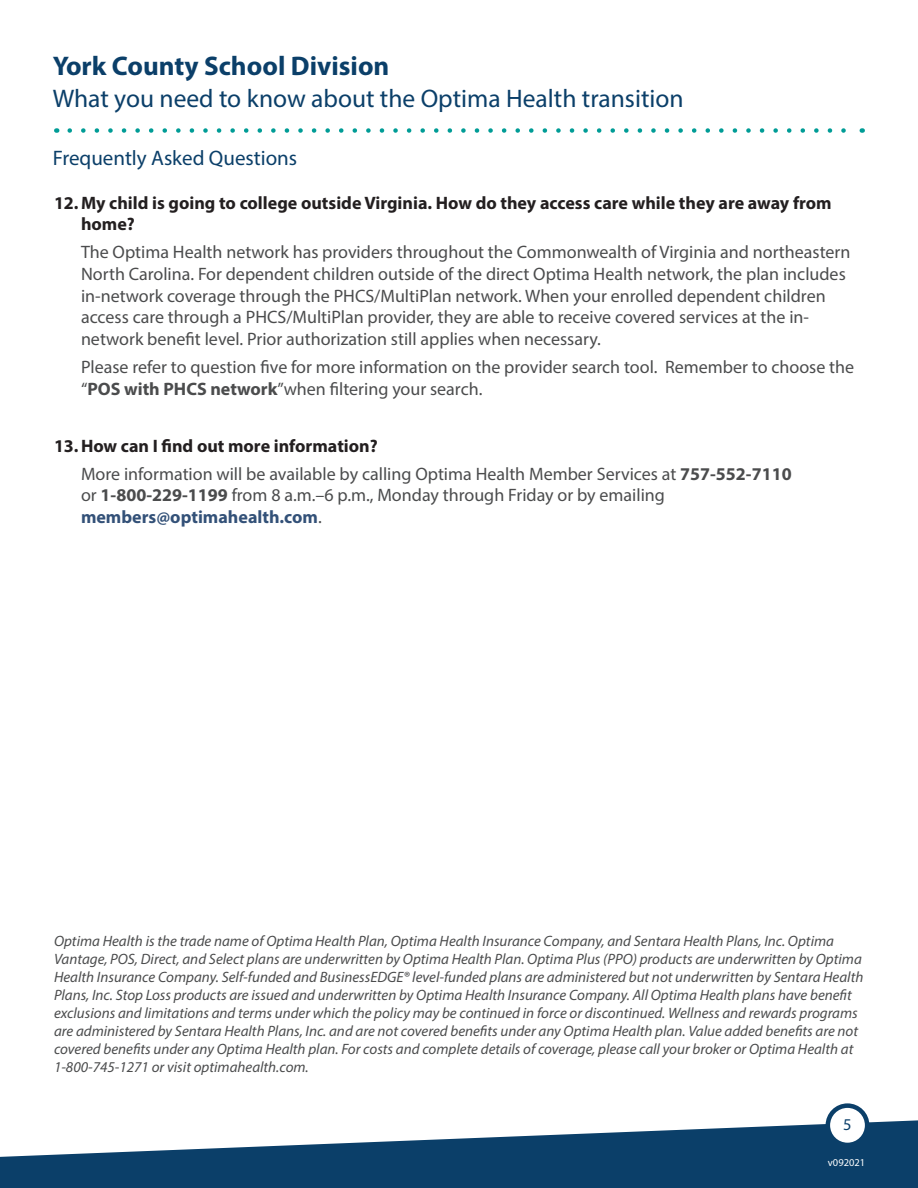
<style>
.page{position:relative;width:918px;height:1188px;background:#fff}
.page>*{position:absolute;margin:0;border:0;box-sizing:border-box;transform-origin:0 0}
.t1{font:700 27px "Myriad Pro";color:#0b3f69}
.t2{font:25.5px "Myriad Pro";color:#0b3f69}
.t3{font:21px "Myriad Pro";color:#0b3f69}
.t4{font:18px/21.6px "Myriad Pro";color:#4b4c4d}
.t5{font:700 18px/21.6px "Myriad Pro";color:#231f20}
.t6{font:16.5px "Myriad Pro";color:#0b3f69}
.t7{font:italic 15px/18px "Myriad Pro";color:#4b4c4d}
.t8{font:10.5px "Myriad Pro";color:#fff}
.s1{font-weight:700}
.s2{font-weight:700;color:#335178}
</style>
<div class="page">
<svg style="left:70px;top:128px;width:776px;height:5px"></svg>
<svg style="left:0;top:1120px;width:918px;height:68px;fill:#0b3f69"></svg>
<div style="left:828px;top:1106px;width:39px;height:39px;background:#fff;border-radius:50%"></div>
<div style="left:826px;top:1103px;width:43px;height:44px;border:4px solid #0b3f69;border-radius:50%"></div>
<p class="t1" style="left:53px;top:48px;width:338px">York County School Division</p>
<p class="t2" style="left:53px;top:83px;width:632px">What you need to know about the Optima Health transition</p>
<p class="t3" style="left:53px;top:145px;width:246px">Frequently Asked Questions</p>
<p class="t5" style="left:81px;top:191px;width:752px;text-indent:-27px">12.My child is going to college outside Virginia. How do they access care while they are away from home?</p>
<p class="t4" style="left:81px;top:241px;width:771px">The Optima Health network has providers throughout the Commonwealth of Virginia and northeastern North Carolina. For dependent children outside of the direct Optima Health network, the plan includes in-network coverage through the PHCS/MultiPlan network. When your enrolled dependent children access care through a PHCS/MultiPlan provider, they are able to receive covered services at the in&shy;network benefit level. Prior authorization still applies when necessary.</p>
<p class="t4" style="left:81px;top:356px;width:775px">Please refer to question five for more information on the provider search tool. Remember to choose the “<span class="s1">POS with PHCS network</span>”when filtering your search.</p>
<p class="t5" style="left:54px;top:434px;width:325px">13.How can I find out more information?</p>
<p class="t4" style="left:81px;top:463px;width:712px">More information will be available by calling Optima Health Member Services at <span class="s1">757-552-7110 </span>or <span class="s1">1-800-229-1199</span> from 8 a.m.–6 p.m., Monday through Friday or by emailing <span class="s2">members@optimahealth.com</span>.</p>
<p class="t7" style="left:54px;top:932px;width:811px">Optima Health is the trade name of Optima Health Plan, Optima Health Insurance Company, and Sentara Health Plans, Inc. Optima Vantage, POS, Direct, and Select plans are underwritten by Optima Health Plan. Optima Plus (PPO) products are underwritten by Optima Health Insurance Company. Self-funded and BusinessEDGE® level-funded plans are administered but not underwritten by Sentara Health Plans, Inc. Stop Loss products are issued and underwritten by Optima Health Insurance Company. All Optima Health plans have benefit exclusions and limitations and terms under which the policy may be continued in force or discontinued. Wellness and rewards programs are administered by Sentara Health Plans, Inc. and are not covered benefits under any Optima Health plan. Value added benefits are not covered benefits under any Optima Health plan. For costs and complete details of coverage, please call your broker or Optima Health at 1-800-745-1271 or visit optimahealth.com.</p>
<p class="t6" style="left:843px;top:1114px;width:10px">5</p>
<p class="t8" style="left:828px;top:1156px;width:39px">v092021</p>
</div>
